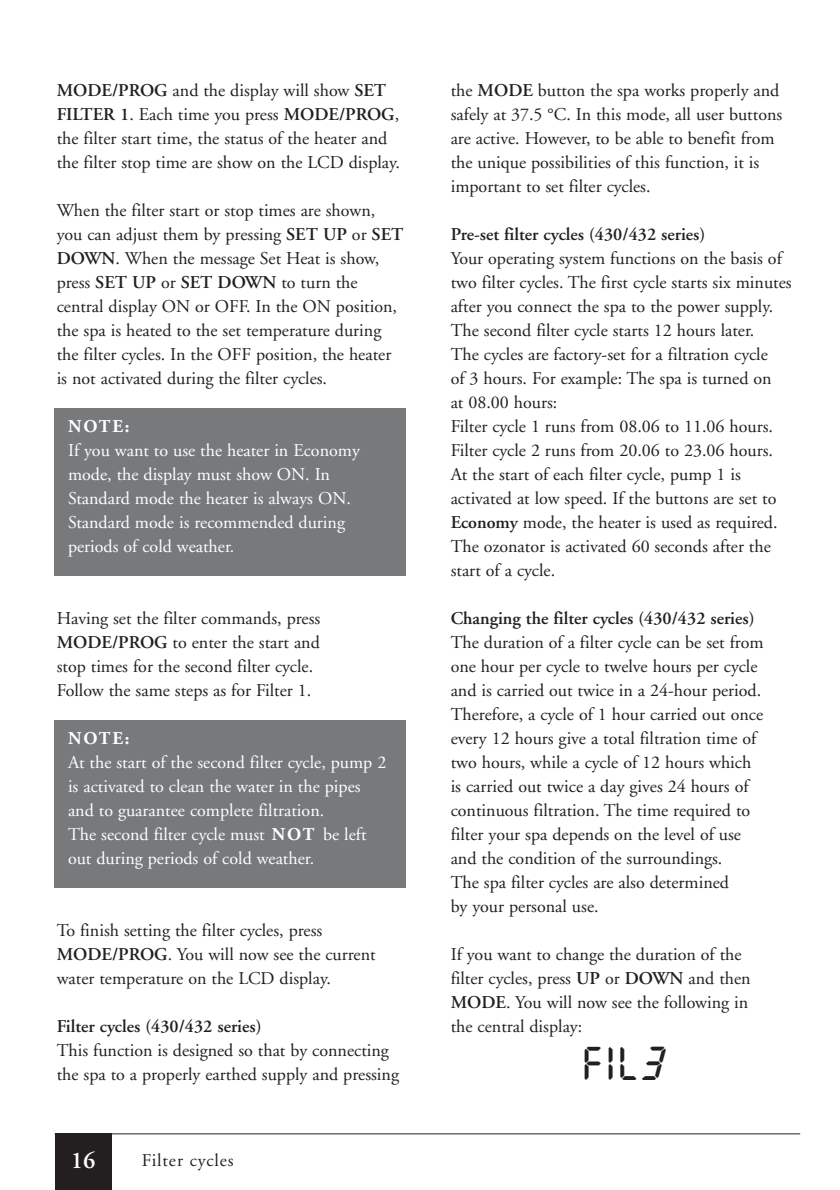
<style>
.page{position:relative;width:840px;height:1190px;background:#fff}
.page>*{position:absolute;margin:0;border:0;box-sizing:border-box;transform-origin:0 0}
.t1{font:44px "Digital";color:#231f20}
.t2{font:600 24px "Adobe Garamond";color:#fff}
.t3{font:18px/24px "Adobe Garamond";color:#231f20}
.t4{font:18px/24px "Adobe Garamond";color:#fff}
.t5{font:600 18px "Adobe Garamond";color:#231f20}
.t6{font:18px "Adobe Garamond";letter-spacing:.05em;color:#231f20}
.t7{font:700 18px "Adobe Garamond";letter-spacing:.105em;color:#fff}
.s1{font-weight:600}
.s2{font-weight:700}
</style>
<div class="page">
<div style="left:55px;top:720px;width:351px;height:168px;background:#77797b"></div>
<hr style="left:55px;top:1133px;width:745px;height:1px;background:#231f20">
<div style="left:55px;top:1134px;width:56px;height:56px;background:#231f20"></div>
<div style="left:55px;top:408px;width:351px;height:168px;background:#77797b"></div>
<p class="t3" style="left:57px;top:80px;width:345px"><span class="s1">MODE/PROG</span> and the display will show <span class="s1">SET FILTER 1</span>. Each time you press <span class="s1">MODE/PROG</span>, the filter start time, the status of the heater and the filter stop time are show on the LCD display.</p>
<p class="t3" style="left:57px;top:200px;width:348px">When the filter start or stop times are shown, you can adjust them by pressing <span class="s1">SET UP</span> or <span class="s1">SET DOWN</span>. When the message Set Heat is show, press <span class="s1">SET UP</span> or <span class="s1">SET DOWN</span> to turn the central display ON or OFF. In the ON position, the spa is heated to the set temperature during the filter cycles. In the OFF position, the heater is not activated during the filter cycles.</p>
<p class="t7" style="left:68px;top:419px;width:63px">NOTE:</p>
<p class="t4" style="left:68px;top:440px;width:293px">If you want to use the heater in Economy mode, the display must show ON. In Standard mode the heater is always ON.<br>Standard mode is recommended during periods of cold weather.</p>
<p class="t3" style="left:57px;top:608px;width:265px">Having set the filter commands, press <span class="s1">MODE/PROG</span> to enter the start and stop times for the second filter cycle.<br>Follow the same steps as for Filter 1.</p>
<p class="t7" style="left:68px;top:731px;width:63px">NOTE:</p>
<p class="t4" style="left:68px;top:752px;width:320px">At the start of the second filter cycle, pump 2 is activated to clean the water in the pipes and to guarantee complete filtration.<br>The second filter cycle must <span class="s2">NOT</span> be left out during periods of cold weather.</p>
<p class="t3" style="left:57px;top:920px;width:321px">To finish setting the filter cycles, press<br><span class="s1">MODE/PROG</span>. You will now see the current water temperature on the LCD display.</p>
<p class="t5" style="left:57px;top:1019px;width:206px">Filter cycles (430/432 series)</p>
<p class="t3" style="left:57px;top:1040px;width:344px">This function is designed so that by connecting the spa to a properly earthed supply and pressing</p>
<h2 class="t2" style="left:71px;top:1150px;width:26px">16</h2>
<p class="t6" style="left:142px;top:1153px;width:93px">Filter cycles</p>
<p class="t3" style="left:451px;top:80px;width:333px">the <span class="s1">MODE</span> button the spa works properly and safely at 37.5 °C. In this mode, all user buttons are active. However, to be able to benefit from the unique possibilities of this function, it is important to set filter cycles.</p>
<p class="t5" style="left:451px;top:227px;width:256px">Pre-set filter cycles (430/432 series)</p>
<p class="t3" style="left:451px;top:248px;width:343px">Your operating system functions on the basis of two filter cycles. The first cycle starts six minutes after you connect the spa to the power supply.<br>The second filter cycle starts 12 hours later.<br>The cycles are factory-set for a filtration cycle<br>of 3 hours. For example: The spa is turned on<br>at 08.00 hours:<br>Filter cycle 1 runs from 08.06 to 11.06 hours.<br>Filter cycle 2 runs from 20.06 to 23.06 hours.<br>At the start of each filter cycle, pump 1 is activated at low speed. If the buttons are set to <span class="s1">Economy</span> mode, the heater is used as required.<br>The ozonator is activated 60 seconds after the start of a cycle.</p>
<p class="t5" style="left:451px;top:611px;width:305px">Changing the filter cycles (430/432 series)</p>
<p class="t3" style="left:451px;top:632px;width:315px">The duration of a filter cycle can be set from one hour per cycle to twelve hours per cycle and is carried out twice in a 24-hour period.<br>Therefore, a cycle of 1 hour carried out once every 12 hours give a total filtration time of two hours, while a cycle of 12 hours which is carried out twice a day gives 24 hours of continuous filtration. The time required to filter your spa depends on the level of use and the condition of the surroundings.<br>The spa filter cycles are also determined<br>by your personal use.</p>
<p class="t3" style="left:451px;top:944px;width:302px">If you want to change the duration of the filter cycles, press <span class="s1">UP</span> or <span class="s1">DOWN</span> and then <span class="s1">MODE</span>. You will now see the following in the central display:</p>
<h1 class="t1" style="left:585px;top:1039px;width:81px">FIL3</h1>
</div>
